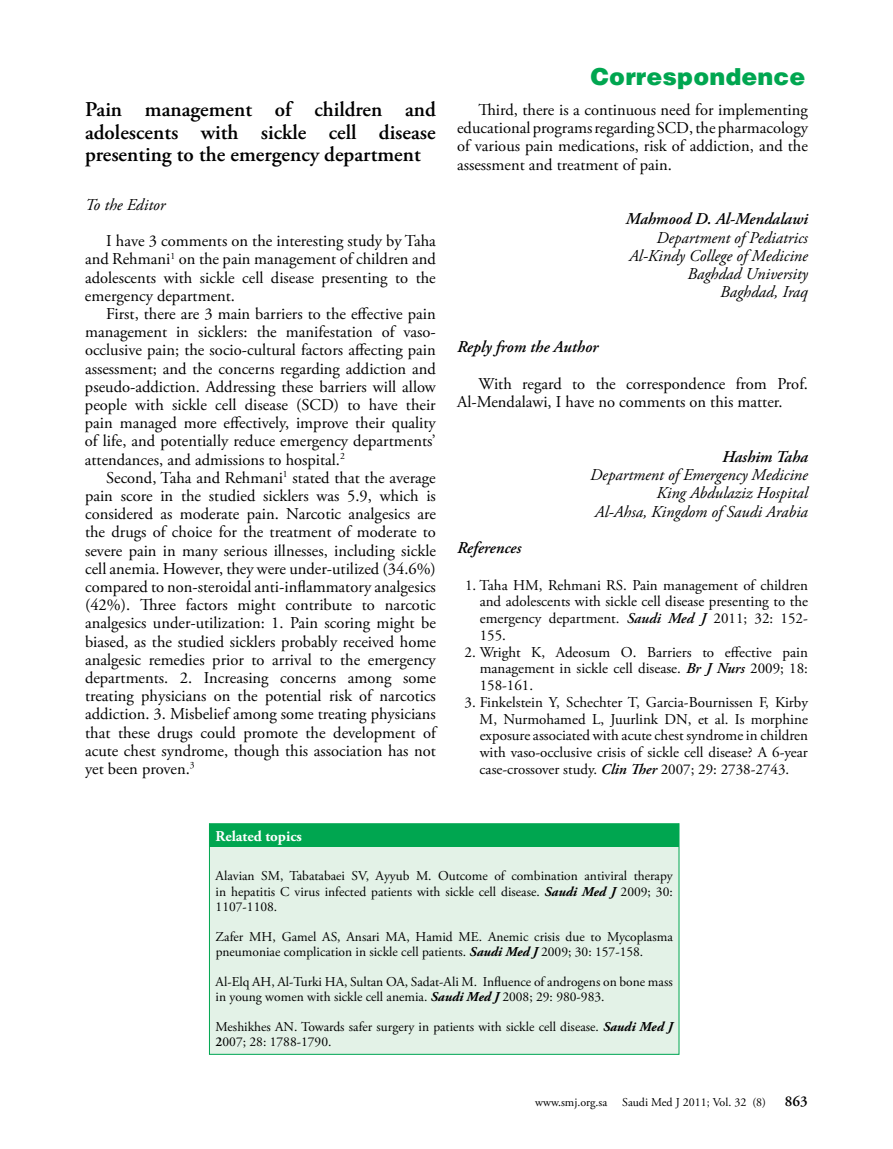
<style>
.page{position:relative;width:893px;height:1149px;background:#fff}
.page>*{position:absolute;margin:0;border:0;box-sizing:border-box;transform-origin:0 0}
.t1{font:900 24px "Helvetica";color:#00a650}
.t2{font:600 21px/22.6px "Adobe Garamond Pro";color:#000;text-align:justify}
.t3{font:16.5px/18.1px "Adobe Garamond Pro";color:#000;text-align:justify}
.t4{font:italic 16.5px/18.3px "Adobe Garamond Pro";color:#000;text-align:right}
.t5{font:italic 600 16.5px "Adobe Garamond Pro";color:#000}
.t6{font:15px/16.8px "Adobe Garamond Pro";color:#000;text-align:justify}
.t7{font:700 15px "Adobe Garamond Pro";color:#fff}
.t8{font:600 15px "Adobe Garamond Pro";color:#000}
.t9{font:13.5px/15px "Adobe Garamond Pro";color:#000}
.t10{font:12px "Adobe Garamond Pro";color:#000}
.s1{font-weight:600;font-style:italic}
.s2{font-weight:700;font-style:italic}
.s3{font-weight:600}
</style>
<div class="page">
<div style="left:210px;top:823px;width:469px;height:23px;background:#00a650"></div>
<div style="left:210px;top:846px;width:469px;height:207px;background:#e3f2e7"></div>
<div style="left:209px;top:823px;width:470px;height:231px;border:1px solid #00a650"></div>
<p class="t2" style="left:85px;top:98px;width:352px">Pain management of children and adolescents with sickle cell disease presenting to the emergency department</p>
<p class="t4" style="left:85px;top:196px;width:82px">To the Editor</p>
<p class="t3" style="left:85px;top:232px;width:352px;text-indent:21px">I have 3 comments on the interesting study by Taha and Rehmani<sup>1</sup> on the pain management of children and adolescents with sickle cell disease presenting to the emergency department.</p>
<p class="t3" style="left:85px;top:305px;width:352px;text-indent:21px">First, there are 3 main barriers to the effective pain management in sicklers: the manifestation of vaso&shy;occlusive pain; the socio-cultural factors affecting pain assessment; and the concerns regarding addiction and pseudo-addiction. Addressing these barriers will allow people with sickle cell disease (SCD) to have their pain managed more effectively, improve their quality of life, and potentially reduce emergency departments’ attendances, and admissions to hospital.<sup>2</sup></p>
<p class="t3" style="left:85px;top:469px;width:352px;text-indent:21px">Second, Taha and Rehmani<sup>1</sup> stated that the average pain score in the studied sicklers was 5.9, which is considered as moderate pain. Narcotic analgesics are the drugs of choice for the treatment of moderate to severe pain in many serious illnesses, including sickle cell anemia. However, they were under-utilized (34.6%) compared to non-steroidal anti-inflammatory analgesics (42%). Three factors might contribute to narcotic analgesics under-utilization: 1. Pain scoring might be biased, as the studied sicklers probably received home analgesic remedies prior to arrival to the emergency departments. 2. Increasing concerns among some treating physicians on the potential risk of narcotics addiction. 3. Misbelief among some treating physicians that these drugs could promote the development of acute chest syndrome, though this association has not yet been proven.<sup>3</sup></p>
<h1 class="t1" style="left:591px;top:62px;width:216px">Correspondence</h1>
<p class="t3" style="left:457px;top:101px;width:352px;text-indent:21px">Third, there is a continuous need for implementing educational programsregarding SCD,the pharmacology of various pain medications, risk of addiction, and the assessment and treatment of pain.</p>
<p class="t5" style="left:626px;top:209px;width:184px">Mahmood D. Al-Mendalawi</p>
<p class="t4" style="left:629px;top:229px;width:180px">Department of Pediatrics<br>Al-Kindy College of Medicine<br>Baghdad University<br>Baghdad, Iraq</p>
<p class="t5" style="left:457px;top:337px;width:143px">Reply from the Author</p>
<p class="t3" style="left:457px;top:375px;width:352px;text-indent:21px">With regard to the correspondence from Prof.<br>Al-Mendalawi, I have no comments on this matter.</p>
<p class="t5" style="left:722px;top:447px;width:87px">Hashim Taha</p>
<p class="t4" style="left:590px;top:466px;width:219px">Department of Emergency Medicine<br>King Abdulaziz Hospital<br>Al-Ahsa, Kingdom of Saudi Arabia</p>
<p class="t5" style="left:457px;top:538px;width:66px">References</p>
<p class="t6" style="left:480px;top:576px;width:330px;text-indent:-15px">1. Taha HM, Rehmani RS. Pain management of children and adolescents with sickle cell disease presenting to the emergency department. <span class="s1">Saudi Med J</span> 2011; 32: 152- 155.</p>
<p class="t6" style="left:480px;top:643px;width:330px;text-indent:-15px">2. Wright K, Adeosum O. Barriers to effective pain management in sickle cell disease. <span class="s1">Br J Nurs</span> 2009; 18:<br>158-161.</p>
<p class="t6" style="left:480px;top:694px;width:330px;text-indent:-15px">3. Finkelstein Y, Schechter T, Garcia-Bournissen F, Kirby M, Nurmohamed L, Juurlink DN, et al. Is morphine exposure associated with acute chest syndrome in children with vaso-occlusive crisis of sickle cell disease? A 6-year case-crossover study. <span class="s1">Clin Ther</span> 2007; 29: 2738-2743.</p>
<p class="t7" style="left:216px;top:827px;width:88px">Related topics</p>
<p class="t9" style="left:216px;top:868px;width:459px;text-align:justify">Alavian SM, Tabatabaei SV, Ayyub M. Outcome of combination antiviral therapy in hepatitis C virus infected patients with sickle cell disease. <span class="s2">Saudi Med J</span> 2009; 30:<br>1107-1108.</p>
<p class="t9" style="left:216px;top:928px;width:459px">Zafer MH, Gamel AS, Ansari MA, Hamid ME. Anemic crisis due to Mycoplasma pneumoniae complication in sickle cell patients. <span class="s2">Saudi Med J</span> 2009; 30: 157-158.</p>
<p class="t9" style="left:216px;top:973px;width:459px">Al-Elq AH, Al-Turki HA, Sultan OA, Sadat-Ali M. Influence of androgens on bone mass in young women with sickle cell anemia. <span class="s2">Saudi Med J</span> 2008; 29: 980-983.</p>
<p class="t9" style="left:216px;top:1018px;width:459px">Meshikhes AN. Towards safer surgery in patients with sickle cell disease. <span class="s2">Saudi Med J<br></span><span class="s3">2</span>007; 28: 1788-1790.</p>
<p class="t10" style="left:535px;top:1094px;width:232px">www.smj.org.sa Saudi Med J 2011; Vol. 32 (8)</p>
<p class="t8" style="left:785px;top:1092px;width:24px">863</p>
</div>
